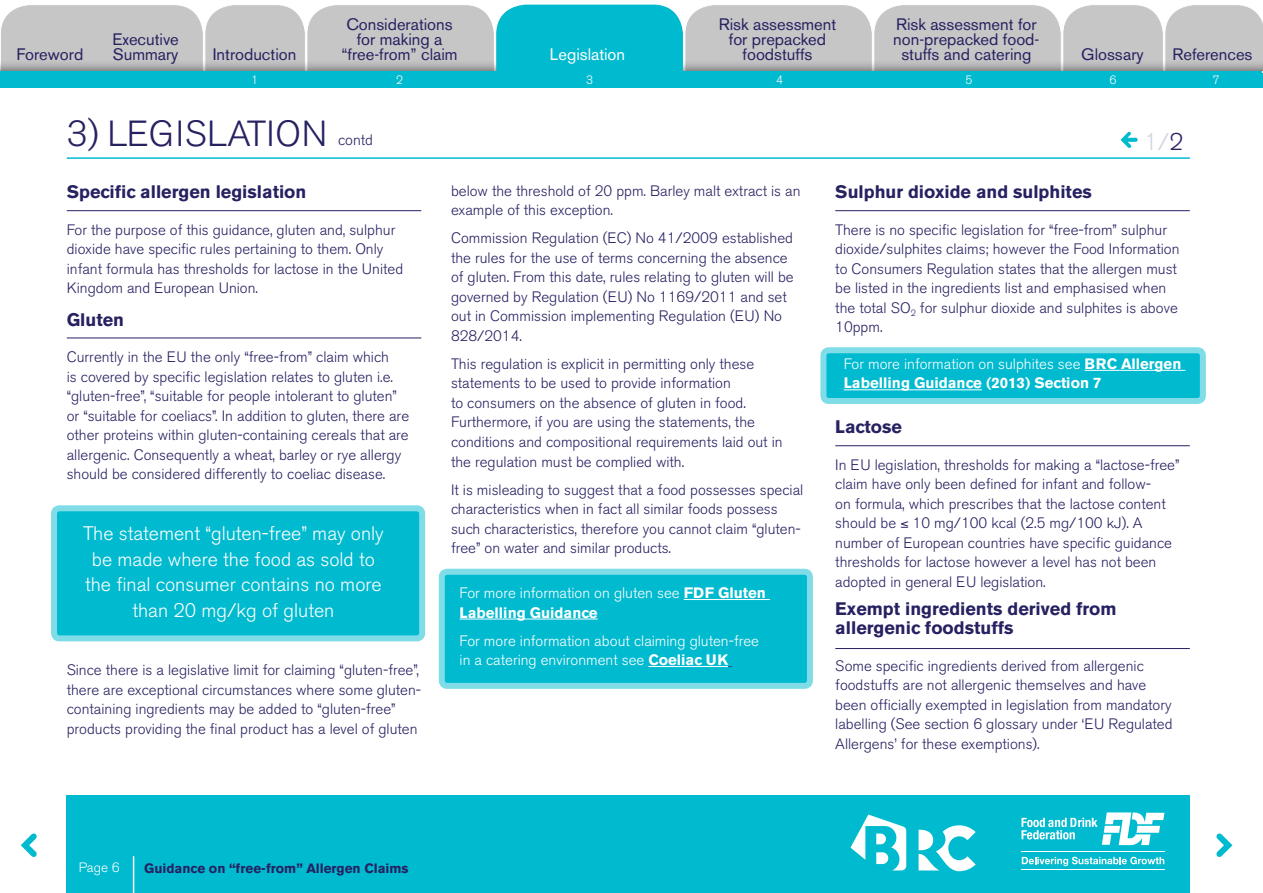
<style>
.page{position:relative;width:1263px;height:893px;background:#fff}
.page>*{position:absolute;margin:0;border:0;box-sizing:border-box;transform-origin:0 0}
.t1{font:300 36px "Akzidenz Grotesk BE";letter-spacing:.01em;color:#262161}
.t2{font:300 24px "Akzidenz Grotesk BE";color:#d4d3df}
.t3{font:300 19.5px/25.5px "Akzidenz Grotesk BE";color:#fff;text-align:center}
.t4{font:700 18px/19.5px "Akzidenz Grotesk BE";color:#262161}
.t5{font:16.5px/15px "Akzidenz Grotesk BE";color:#262161}
.t6{font:16.5px "Akzidenz Grotesk BE";color:#fff}
.t7{font:300 15px/19.5px "Akzidenz Grotesk BE";color:#262161}
.t8{font:300 15px/19.5px "Akzidenz Grotesk BE";color:#fff}
.t9{font:700 15px/19.5px "Akzidenz Grotesk BE";color:#fff}
.t10{font:700 13.5px "Akzidenz Grotesk BE";color:#262161}
.t11{font:300 13.5px "Akzidenz Grotesk BE";color:#fff}
.t12{font:300 12px "Akzidenz Grotesk BE";color:#fff}
.s1{color:#262161}
.s2{font-weight:700}
.s3{font-weight:300}
</style>
<div class="page">
<div style="left:67px;top:795px;width:1123px;height:98px;background:#00bacf"></div>
<hr style="left:1021px;top:851px;width:143px;height:1px;background:#fff">
<hr style="left:1021px;top:869px;width:143px;height:1px;background:#fff">
<svg style="left:1021px;top:812px;width:143px;height:33px"></svg>
<svg style="left:1022px;top:857px;width:142px;height:9px"></svg>
<svg style="left:918px;top:825px;width:58px;height:46px"></svg>
<svg style="left:850px;top:814px;width:56px;height:56px"></svg>
<hr style="left:133px;top:856px;width:1px;height:37px;background:#fff">
<div style="left:0;top:73px;width:1263px;height:14px;background:#00bacf"></div>
<hr style="left:0;top:71px;width:1262px;height:3px;background:#00bacf">
<svg style="left:1216px;top:833px;width:17px;height:24px"></svg>
<svg style="left:20px;top:833px;width:17px;height:24px"></svg>
<div style="left:442px;top:572px;width:368px;height:114px;background:#00bacf;border-radius:6px"></div>
<div style="left:439px;top:569px;width:374px;height:120px;border:6px solid #80dde7;border-radius:6px"></div>
<div style="left:54px;top:508px;width:368px;height:130px;background:#00bacf;border-radius:6px"></div>
<div style="left:51px;top:505px;width:374px;height:136px;border:6px solid #80dde7;border-radius:6px"></div>
<div style="left:823px;top:350px;width:380px;height:51px;background:#00bacf;border-radius:6px"></div>
<div style="left:820px;top:347px;width:386px;height:57px;border:6px solid #80dde7;border-radius:6px"></div>
<hr style="left:67px;top:157px;width:1123px;height:2px;background:#00bacf">
<hr style="left:67px;top:210px;width:354px;height:1px;background:#262161">
<hr style="left:67px;top:338px;width:354px;height:1px;background:#262161">
<hr style="left:684px;top:599px;width:86px;height:1px;background:#fff">
<hr style="left:460px;top:619px;width:138px;height:1px;background:#fff">
<hr style="left:648px;top:666px;width:80px;height:1px;background:#fff">
<hr style="left:835px;top:210px;width:355px;height:1px;background:#262161">
<hr style="left:1084px;top:370px;width:101px;height:1px;background:#fff">
<hr style="left:844px;top:389px;width:138px;height:1px;background:#fff">
<hr style="left:835px;top:445px;width:355px;height:1px;background:#262161">
<hr style="left:835px;top:648px;width:355px;height:1px;background:#262161">
<svg style="left:0;top:4px;width:1263px;height:67px;background:#aac4c7"></svg>
<svg style="left:1120px;top:131px;width:17px;height:17px"></svg>
<p class="t5" style="left:341px;top:17px;width:118px;text-align:center">Considerations for making a “free-from” claim</p>
<p class="t5" style="left:719px;top:17px;width:119px;text-align:center">Risk assessment for prepacked foodstuffs</p>
<p class="t5" style="left:893px;top:17px;width:148px">Risk assessment for non-prepacked food-</p>
<p class="t5" style="left:113px;top:32px;width:68px">Executive<br>Summary</p>
<p class="t5" style="left:17px;top:47px;width:68px">Foreword</p>
<p class="t5" style="left:901px;top:47px;width:131px">stuffs and catering</p>
<p class="t5" style="left:213px;top:47px;width:85px">Introduction</p>
<p class="t6" style="left:550px;top:44px;width:77px">Legislation</p>
<p class="t5" style="left:1081px;top:47px;width:64px">Glossary</p>
<p class="t5" style="left:1172px;top:47px;width:82px">References</p>
<p class="t12" style="left:251px;top:73px;width:8px">1</p>
<p class="t12" style="left:396px;top:73px;width:8px">2</p>
<p class="t12" style="left:586px;top:73px;width:8px">3</p>
<p class="t12" style="left:776px;top:73px;width:8px">4</p>
<p class="t12" style="left:965px;top:73px;width:8px">5</p>
<p class="t12" style="left:1109px;top:73px;width:8px">6</p>
<p class="t12" style="left:1213px;top:73px;width:8px">7</p>
<h1 class="t1" style="left:67px;top:113px;width:262px">3) LEGISLATION</h1>
<h2 class="t2" style="left:1144px;top:128px;width:41px">1/<span class="s1">2</span></h2>
<p class="t7" style="left:338px;top:131px;width:37px">contd</p>
<p class="t4" style="left:67px;top:182px;width:241px">Specific allergen legislation</p>
<p class="t7" style="left:67px;top:220px;width:338px">For the purpose of this guidance, gluten and, sulphur dioxide have specific rules pertaining to them. Only infant formula has thresholds for lactose in the United Kingdom and European Union.</p>
<p class="t4" style="left:67px;top:310px;width:59px">Gluten</p>
<p class="t7" style="left:67px;top:347px;width:344px">Currently in the EU the only “free-from” claim which<br>is covered by specific legislation relates to gluten i.e. “gluten-free”, “suitable for people intolerant to gluten” or “suitable for coeliacs”. In addition to gluten, there are other proteins within gluten-containing cereals that are allergenic. Consequently a wheat, barley or rye allergy should be considered differently to coeliac disease.</p>
<h3 class="t3" style="left:83px;top:521px;width:302px">The statement “gluten-free” may only be made where the food as sold to the final consumer contains no more than 20 mg/kg of gluten</h3>
<p class="t7" style="left:67px;top:660px;width:356px">Since there is a legislative limit for claiming “gluten-free”, there are exceptional circumstances where some gluten&shy;containing ingredients may be added to “gluten-free” products providing the final product has a level of gluten</p>
<p class="t7" style="left:451px;top:181px;width:351px">below the threshold of 20 ppm. Barley malt extract is an example of this exception.</p>
<p class="t7" style="left:451px;top:229px;width:344px">Commission Regulation (EC) No 41/2009 established the rules for the use of terms concerning the absence of gluten. From this date, rules relating to gluten will be governed by Regulation (EU) No 1169/2011 and set out in Commission implementing Regulation (EU) No 828/2014.</p>
<p class="t7" style="left:451px;top:354px;width:333px">This regulation is explicit in permitting only these statements to be used to provide information<br>to consumers on the absence of gluten in food.<br>Furthermore, if you are using the statements, the conditions and compositional requirements laid out in the regulation must be complied with.</p>
<p class="t7" style="left:451px;top:480px;width:354px">It is misleading to suggest that a food possesses special characteristics when in fact all similar foods possess such characteristics, therefore you cannot claim “gluten&shy;free” on water and similar products.</p>
<p class="t8" style="left:460px;top:583px;width:308px">For more information on gluten see <span class="s2">FDF Gluten<br>Labelling Guidance</span></p>
<p class="t8" style="left:460px;top:631px;width:301px">For more information about claiming gluten-free in a catering environment see <span class="s2">Coeliac UK</span></p>
<p class="t4" style="left:835px;top:182px;width:258px">Sulphur dioxide and sulphites</p>
<p class="t7" style="left:835px;top:220px;width:346px">There is no specific legislation for “free-from” sulphur dioxide/sulphites claims; however the Food Information to Consumers Regulation states that the allergen must be listed in the ingredients list and emphasised when the total SO<sub>2</sub> for sulphur dioxide and sulphites is above 10ppm.</p>
<p class="t9" style="left:844px;top:354px;width:339px"><span class="s3">For more information on sulphites see</span> BRC Allergen<br>Labelling Guidance (2013) Section 7</p>
<p class="t4" style="left:835px;top:417px;width:68px">Lactose</p>
<p class="t7" style="left:835px;top:455px;width:346px">In EU legislation, thresholds for making a “lactose-free” claim have only been defined for infant and follow-<br>on formula, which prescribes that the lactose content should be ≤ 10 mg/100 kcal (2.5 mg/100 kJ). A number of European countries have specific guidance thresholds for lactose however a level has not been adopted in general EU legislation.</p>
<p class="t4" style="left:835px;top:599px;width:283px">Exempt ingredients derived from allergenic foodstuffs</p>
<p class="t7" style="left:835px;top:656px;width:339px">Some specific ingredients derived from allergenic foodstuffs are not allergenic themselves and have been officially exempted in legislation from mandatory labelling (See section 6 glossary under ‘EU Regulated Allergens’ for these exemptions).</p>
<p class="t11" style="left:79px;top:860px;width:42px">Page 6</p>
<p class="t10" style="left:144px;top:860px;width:266px">Guidance on “free-from” Allergen Claims</p>
</div>
